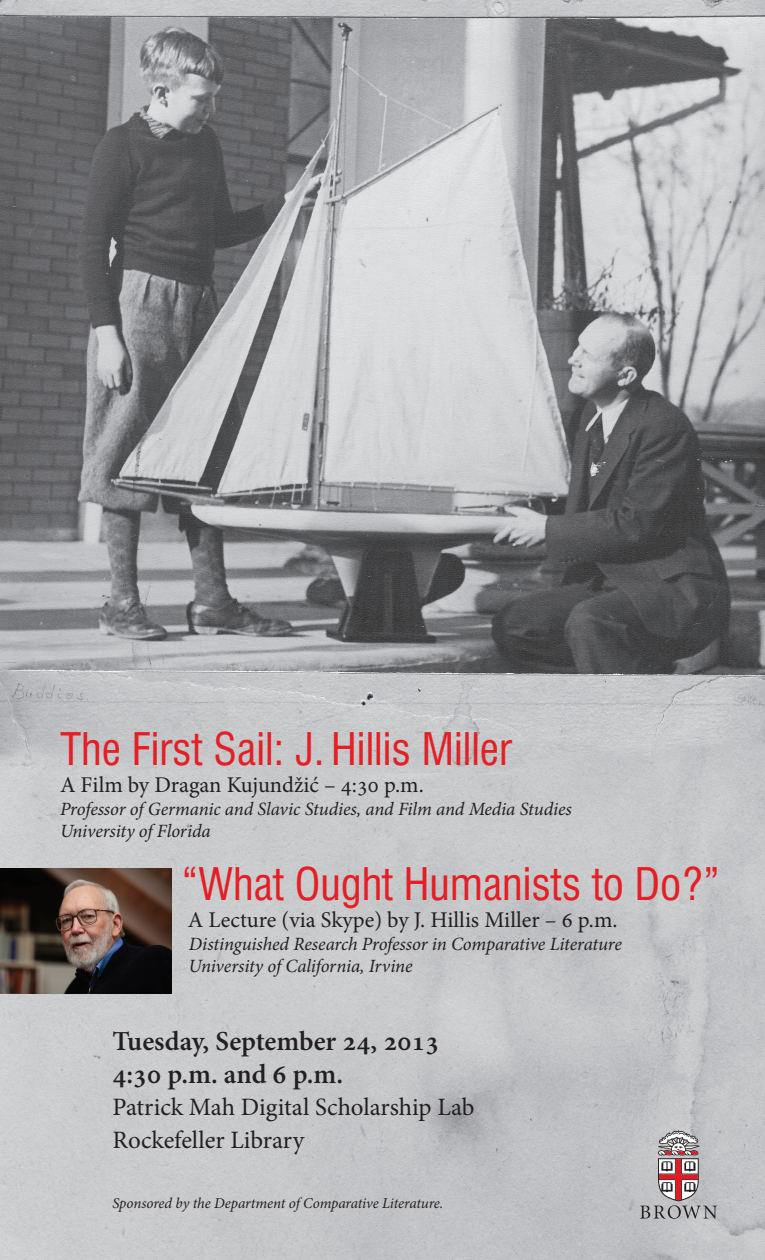
<style>
.page{position:relative;width:765px;height:1260px;background:#fff}
.page>*{position:absolute;margin:0;border:0;box-sizing:border-box;transform-origin:0 0}
.t1{font:condensed 43.75px "Swiss 721 BT";color:#e41f25}
.t2{font:600 27.5px/32.5px "Minion Pro";color:#231f20}
.t3{font:25px/32.5px "Minion Pro";color:#231f20}
.t4{font:22.5px "Minion Pro";color:#231f20}
.t5{font:italic 18.75px/22.5px "Minion Pro";letter-spacing:-.01em;color:#231f20}
.t6{font:italic 15px "Minion Pro";letter-spacing:-.01em;color:#231f20}
</style>
<div class="page">
<img style="left:0;top:0;width:765px;height:1260px">
<img style="left:0;top:869px;width:172px;height:125px">
<svg style="left:640px;top:1130px;width:77px;height:89px;background:#b3a6a9"></svg>
<h1 class="t1" style="left:60px;top:723px;width:453px">The First Sail: J. Hillis Miller</h1>
<p class="t4" style="left:60px;top:770px;width:365px">A Film by Dragan Kujundžić – 4:30 p.m.</p>
<p class="t5" style="left:60px;top:798px;width:513px">Professor of Germanic and Slavic Studies, and Film and Media Studies<br>University of Florida</p>
<h1 class="t1" style="left:181px;top:858px;width:540px">“What Ought Humanists to Do?”</h1>
<p class="t4" style="left:188px;top:905px;width:431px">A Lecture (via Skype) by J. Hillis Miller – 6 p.m.</p>
<p class="t5" style="left:189px;top:933px;width:435px">Distinguished Research Professor in Comparative Literature<br>University of California, Irvine</p>
<h2 class="t2" style="left:112px;top:1025px;width:328px">Tuesday, September 24, 2013<br>4:30 p.m. and 6 p.m.</h2>
<h3 class="t3" style="left:112px;top:1091px;width:364px">Patrick Mah Digital Scholarship Lab<br>Rockefeller Library</h3>
<p class="t6" style="left:112px;top:1193px;width:332px">Sponsored by the Department of Comparative Literature.</p>
</div>
